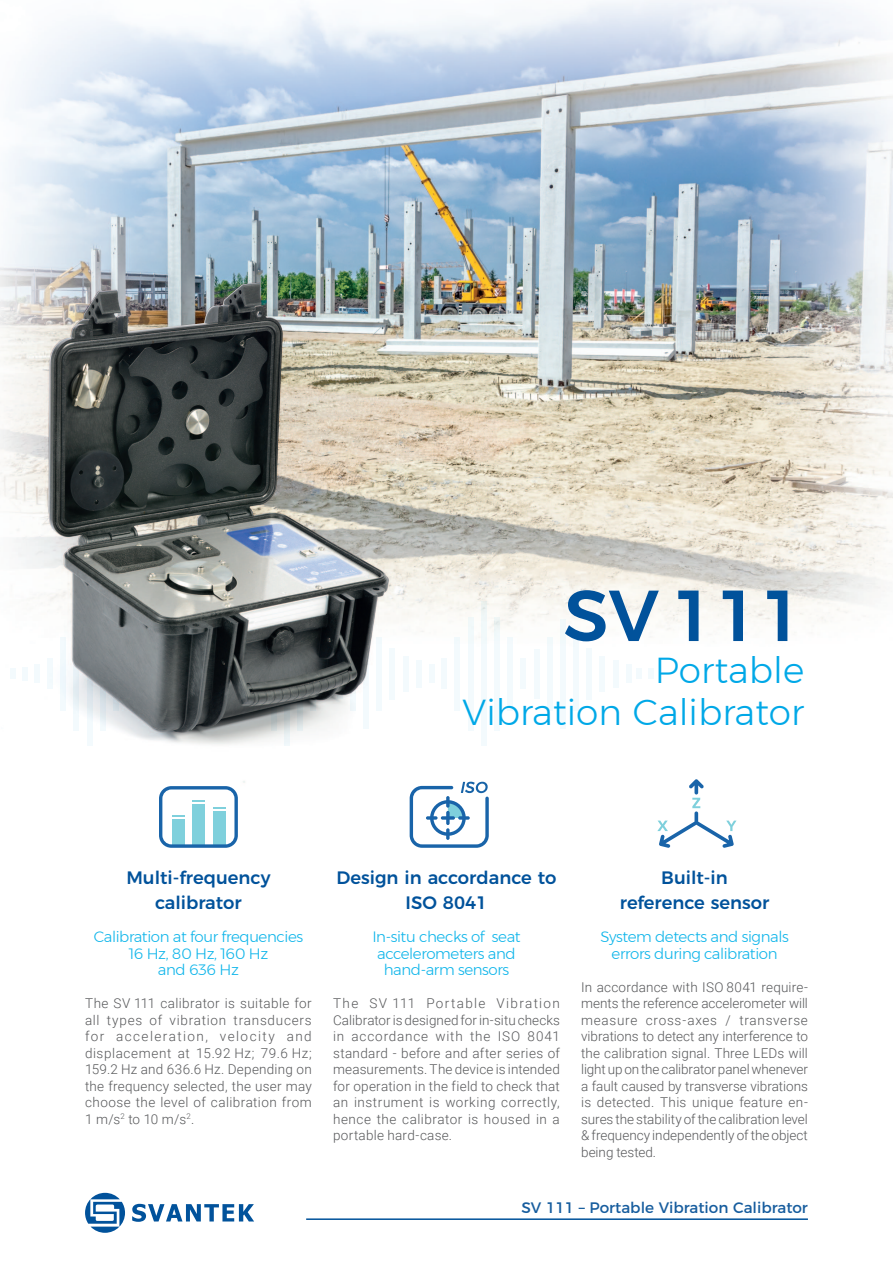
<style>
.page{position:relative;width:893px;height:1263px;background:#fff}
.page>*{position:absolute;margin:0;border:0;box-sizing:border-box;transform-origin:0 0}
.t1{font:500 72px "Montserrat";color:#01529b}
.t2{font:300 36px/42px "Gontserrat";color:#00a8e7;text-align:right}
.t3{font:500 18px/25.5px "Montserrat";color:#01529b;text-align:center}
.t4{font:15.15px "Montserrat";color:#175d9e}
.t5{font:300 15px/16.5px "Gontserrat";letter-spacing:-.025em;color:#0eb5ea;text-align:center}
.t6{font:300 13.5px/16.5px "Roboto";letter-spacing:.02em;color:#57585a;text-align:justify}
</style>
<div class="page">
<img style="left:5px;top:0;width:888px;height:1204px">
<div style="left:416px;top:660px;width:6px;height:28px;background:#f3fafd"></div>
<div style="left:429px;top:664px;width:6px;height:19px;background:#f3fafd"></div>
<div style="left:441px;top:659px;width:6px;height:30px;background:#f3fafd"></div>
<div style="left:454px;top:637px;width:6px;height:74px;background:#f3fafd"></div>
<div style="left:467px;top:617px;width:6px;height:114px;background:#f3fafd"></div>
<div style="left:481px;top:602px;width:6px;height:144px;background:#f3fafd"></div>
<div style="left:520px;top:659px;width:6px;height:30px;background:#f3fafd"></div>
<div style="left:507px;top:637px;width:6px;height:74px;background:#f3fafd"></div>
<div style="left:494px;top:617px;width:6px;height:114px;background:#f3fafd"></div>
<div style="left:533px;top:649px;width:6px;height:50px;background:#f3fafd"></div>
<div style="left:547px;top:637px;width:6px;height:74px;background:#f3fafd"></div>
<div style="left:560px;top:619px;width:6px;height:110px;background:#f3fafd"></div>
<div style="left:573px;top:637px;width:6px;height:74px;background:#f3fafd"></div>
<div style="left:586px;top:648px;width:6px;height:51px;background:#f3fafd"></div>
<div style="left:599px;top:656px;width:6px;height:36px;background:#f3fafd"></div>
<div style="left:613px;top:660px;width:6px;height:28px;background:#f3fafd"></div>
<div style="left:626px;top:664px;width:6px;height:19px;background:#f3fafd"></div>
<div style="left:636px;top:669px;width:6px;height:10px;background:#f3fafd"></div>
<div style="left:648px;top:669px;width:6px;height:10px;background:#f3fafd"></div>
<svg style="left:410px;top:782px;width:79px;height:66px"></svg>
<svg style="left:657px;top:779px;width:79px;height:69px"></svg>
<svg style="left:159px;top:832px;width:79px;height:16px"></svg>
<img style="left:0;top:169px;width:410px;height:663px">
<img style="left:49px;top:283px;width:209px;height:450px">
<svg style="left:85px;top:1193px;width:40px;height:40px"></svg>
<svg style="left:132px;top:1204px;width:122px;height:18px"></svg>
<hr style="left:306px;top:1218px;width:502px;height:2px;background:#01529b">
<h1 class="t1" style="left:563px;top:582px;width:242px">SV 111</h1>
<h2 class="t2" style="left:463px;top:652px;width:343px">Portable<br>Vibration Calibrator</h2>
<h3 class="t3" style="left:126px;top:865px;width:146px">Multi-frequency calibrator</h3>
<p class="t5" style="left:94px;top:930px;width:211px">Calibration at four frequencies<br>16 Hz, 80 Hz, 160 Hz<br>and 636 Hz</p>
<p class="t6" style="left:85px;top:994px;width:228px">The SV 111 calibrator is suitable for all types of vibration transducers for acceleration, velocity and displacement at 15.92 Hz; 79.6 Hz; 159.2 Hz and 636.6 Hz. Depending on the frequency selected, the user may choose the level of calibration from 1 m/s<sup>2</sup> to 10 m/s<sup>2</sup>.</p>
<h3 class="t3" style="left:336px;top:865px;width:221px">Design in accordance to<br>ISO 8041</h3>
<p class="t5" style="left:372px;top:930px;width:150px">In-situ checks of seat accelerometers and hand-arm sensors</p>
<p class="t6" style="left:333px;top:994px;width:228px">The SV 111 Portable Vibration Calibrator is designed for in-situ checks in accordance with the ISO 8041 standard - before and after series of measurements. The device is intended for operation in the field to check that an instrument is working correctly, hence the calibrator is housed in a portable hard-case.</p>
<h3 class="t3" style="left:620px;top:865px;width:151px">Built-in reference sensor</h3>
<p class="t5" style="left:600px;top:930px;width:190px">System detects and signals errors during calibration</p>
<p class="t6" style="left:581px;top:978px;width:228px">In accordance with ISO 8041 require&shy;ments the reference accelerometer will measure cross-axes / transverse vibrations to detect any interference to the calibration signal. Three LEDs will light up on the calibrator panel whenever a fault caused by transverse vibrations is detected. This unique feature en&shy;sures the stability of the calibration level &amp; frequency independently of the object being tested.</p>
<p class="t4" style="left:521px;top:1199px;width:288px">SV 111 – Portable Vibration Calibrator</p>
</div>
